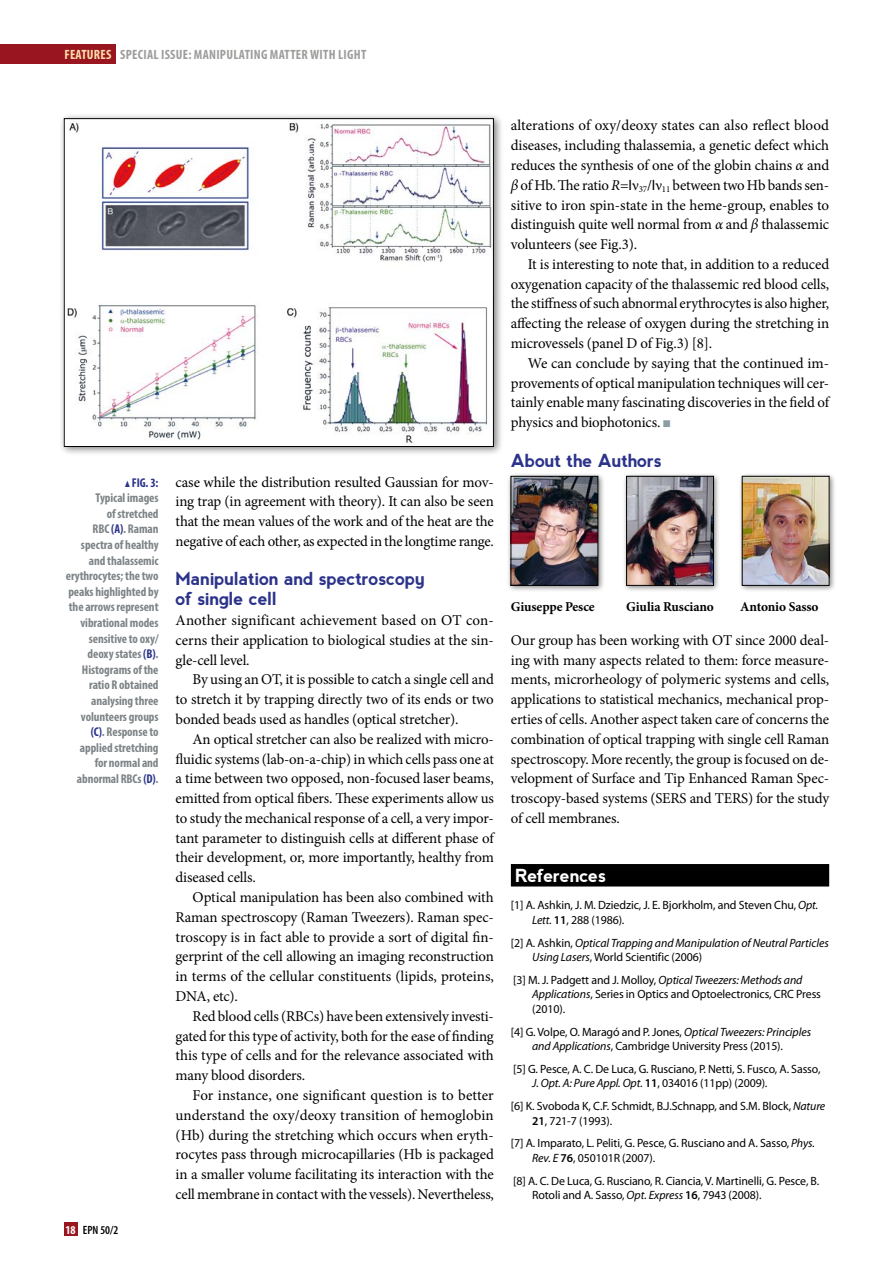
<style>
.page{position:relative;width:893px;height:1263px;background:#fff}
.page>*{position:absolute;margin:0;border:0;box-sizing:border-box;transform-origin:0 0}
.t1{font:700 18px/19.8px "nevis";letter-spacing:-.015em;color:#2c338a}
.t2{font:700 18px "nevis";letter-spacing:-.015em;color:#fff}
.t3{font:15px/19.8px "Minion Pro";letter-spacing:-.01em;color:#000;text-align:justify}
.t4{font:700 13.5px "Minion Pro";letter-spacing:-.01em;color:#000}
.t5{font:700 condensed 13.5px "Myriad Pro";color:#9d9d9c}
.t6{font:700 condensed 13.5px "Myriad Pro";letter-spacing:.02em;color:#fedea9}
.t7{font:700 condensed 12.75px/15.6px "Myriad Pro";letter-spacing:-.005em;color:#7d8386;text-align:right}
.t8{font:12px/14.4px "Myriad Pro";letter-spacing:-.01em;color:#000}
.t9{font:italic 12px/14.4px "Myriad Pro";letter-spacing:-.005em;color:#000}
.t10{font:600 condensed 12px "Myriad Pro";color:#000}
.t11{font:700 condensed 12px "Myriad Pro";color:#fff}
.s1{color:#9d9d9c}
.s2{font-family:"Mathematical Pi Six";font-weight:400;font-stretch:normal;font-size:8.7px;color:#2c338a}
.s3{color:#2c338a}
.s4{font-style:italic}
.s5{font-family:"Myriad Pro"}
.s6{color:#8c9da6}
.s7{font-weight:600}
.s8{font-style:normal}
</style>
<div class="page">
<div style="left:58px;top:113px;width:445px;height:344px;background:#000;opacity:.5"></div>
<img style="left:66px;top:120px;width:426px;height:325px">
<div style="left:64px;top:118px;width:430px;height:329px;border:1px solid #000"></div>
<div style="left:0;top:45px;width:116px;height:19px;background:#991620"></div>
<div style="left:64px;top:1222px;width:13px;height:14px;background:#991620"></div>
<div style="left:511px;top:864px;width:318px;height:22px;background:#000"></div>
<div style="left:507px;top:472px;width:98px;height:120px;background:#000;opacity:.5"></div>
<img style="left:513px;top:478px;width:83px;height:105px">
<div style="left:511px;top:476px;width:87px;height:109px;border:1px solid #000"></div>
<div style="left:622px;top:472px;width:98px;height:120px;background:#000;opacity:.5"></div>
<img style="left:628px;top:478px;width:84px;height:105px">
<div style="left:626px;top:476px;width:88px;height:109px;border:1px solid #000"></div>
<div style="left:738px;top:472px;width:98px;height:120px;background:#000;opacity:.5"></div>
<img style="left:744px;top:478px;width:83px;height:105px">
<div style="left:742px;top:476px;width:87px;height:109px;border:1px solid #000"></div>
<p class="t6" style="left:64px;top:46px;width:68px">FEATURES <span class="s1">Special</span></p>
<p class="t5" style="left:161px;top:46px;width:7px">issue</p>
<p class="t5" style="left:188px;top:46px;width:22px">: Manipulating</p>
<p class="t5" style="left:270px;top:46px;width:8px">matter</p>
<p class="t5" style="left:310px;top:46px;width:8px">with</p>
<p class="t5" style="left:338px;top:46px;width:7px">light</p>
<p class="t7" style="left:66px;top:474px;width:94px"><span class="s2">m</span> <span class="s3">FIG. 3:<br></span>Typical images<br>of stretched<br>RBC <span class="s3">(A)</span>. Raman spectra of healthy and thalassemic erythrocytes; the two peaks highlighted by the arrows represent vibrational modes sensitive to oxy/ deoxy states <span class="s3">(B)</span>.<br>Histograms of the ratio R obtained analysing three volunteers groups <span class="s3">(C)</span>. Response to applied stretching for normal and abnormal RBCs <span class="s3">(D)</span>.</p>
<p class="t11" style="left:65px;top:1222px;width:12px">18</p>
<p class="t10" style="left:83px;top:1223px;width:37px">EPN 50/2</p>
<p class="t3" style="left:176px;top:472px;width:320px">case while the distribution resulted Gaussian for mov&shy;ing trap (in agreement with theory). It can also be seen that the mean values of the work and of the heat are the negative of each other, as expected in the longtime range.</p>
<p class="t1" style="left:176px;top:569px;width:251px">Manipulation and spectroscopy of single cell</p>
<p class="t3" style="left:176px;top:610px;width:320px">Another significant achievement based on OT con&shy;cerns their application to biological studies at the sin&shy;gle-cell level.</p>
<p class="t3" style="left:176px;top:670px;width:320px;text-indent:17px">By using an OT, it is possible to catch a single cell and to stretch it by trapping directly two of its ends or two bonded beads used as handles (optical stretcher).</p>
<p class="t3" style="left:176px;top:729px;width:320px;text-indent:17px">An optical stretcher can also be realized with micro&shy;fluidic systems (lab-on-a-chip) in which cells pass one at a time between two opposed, non-focused laser beams, emitted from optical fibers. These experiments allow us to study the mechanical response of a cell, a very impor&shy;tant parameter to distinguish cells at different phase of their development, or, more importantly, healthy from diseased cells.</p>
<p class="t3" style="left:176px;top:887px;width:320px;text-indent:17px">Optical manipulation has been also combined with Raman spectroscopy (Raman Tweezers). Raman spec&shy;troscopy is in fact able to provide a sort of digital fin&shy;gerprint of the cell allowing an imaging reconstruction in terms of the cellular constituents (lipids, proteins, DNA, etc).</p>
<p class="t3" style="left:176px;top:1006px;width:320px;text-indent:17px">Red blood cells (RBCs) have been extensively investi&shy;gated for this type of activity, both for the ease of finding this type of cells and for the relevance associated with many blood disorders.</p>
<p class="t3" style="left:176px;top:1085px;width:320px;text-indent:17px">For instance, one significant question is to better understand the oxy/deoxy transition of hemoglobin (Hb) during the stretching which occurs when eryth&shy;rocytes pass through microcapillaries (Hb is packaged in a smaller volume facilitating its interaction with the cell membrane in contact with the vessels). Nevertheless,</p>
<p class="t3" style="left:511px;top:116px;width:320px">alterations of oxy/deoxy states can also reflect blood diseases, including thalassemia, a genetic defect which reduces the synthesis of one of the globin chains <span class="s4">α</span> and <span class="s4">β</span> of Hb. The ratio <span class="s4">R</span>=<span class="s5">I</span>ν<sub>37</sub>/<span class="s5">I</span>ν<sub>11</sub> between two Hb bands sen&shy;sitive to iron spin-state in the heme-group, enables to distinguish quite well normal from <span class="s4">α</span> and <span class="s4">β</span> thalassemic volunteers (see Fig.3).</p>
<p class="t3" style="left:511px;top:254px;width:320px;text-indent:17px">It is interesting to note that, in addition to a reduced oxygenation capacity of the thalassemic red blood cells, the stiffness of such abnormal erythrocytes is also higher, affecting the release of oxygen during the stretching in microvessels (panel D of Fig.3) [8].</p>
<p class="t3" style="left:511px;top:353px;width:320px;text-indent:17px">We can conclude by saying that the continued im&shy;provements of optical manipulation techniques will cer&shy;tainly enable many fascinating discoveries in the field of physics and biophotonics. <span class="s6">■</span></p>
<p class="t1" style="left:511px;top:450px;width:152px">About the Authors</p>
<p class="t4" style="left:511px;top:597px;width:85px">Giuseppe Pesce</p>
<p class="t4" style="left:626px;top:597px;width:89px">Giulia Rusciano</p>
<p class="t4" style="left:740px;top:597px;width:80px">Antonio Sasso</p>
<p class="t3" style="left:511px;top:630px;width:320px">Our group has been working with OT since 2000 deal&shy;ing with many aspects related to them: force measure&shy;ments, microrheology of polymeric systems and cells, applications to statistical mechanics, mechanical prop&shy;erties of cells. Another aspect taken care of concerns the combination of optical trapping with single cell Raman spectroscopy. More recently, the group is focused on de&shy;velopment of Surface and Tip Enhanced Raman Spec&shy;troscopy-based systems (SERS and TERS) for the study of cell membranes.</p>
<p class="t2" style="left:515px;top:865px;width:92px">References</p>
<p class="t8" style="left:532px;top:898px;width:288px;text-indent:-21px">[1] A. Ashkin, J. M. Dziedzic, J. E. Bjorkholm, and Steven Chu, <span class="s4">Opt.<br>Lett.</span> <span class="s7">11</span>, 288 (1986).</p>
<p class="t9" style="left:532px;top:935px;width:298px;text-indent:-21px"><span class="s8">[2] A. Ashkin,</span> Optical Trapping and Manipulation of Neutral Particles<br>Using Lasers<span class="s8">, World Scientific (2006)</span></p>
<p class="t8" style="left:532px;top:973px;width:290px;text-indent:-19px">[3] M. J. Padgett and J. Molloy, <span class="s4">Optical Tweezers: Methods and<br>Applications</span>, Series in Optics and Optoelectronics, CRC Press (2010).</p>
<p class="t8" style="left:511px;top:1024px;width:302px;text-align:center">[4] G. Volpe, O. Maragó and P. Jones, <span class="s4">Optical Tweezers: Principles and Applications</span>, Cambridge University Press (2015).</p>
<p class="t8" style="left:532px;top:1062px;width:290px;text-indent:-19px">[5] G. Pesce, A. C. De Luca, G. Rusciano, P. Netti, S. Fusco, A. Sasso,<br><span class="s4">J. Opt. A: Pure Appl. Opt.</span> <span class="s7">11</span>, 034016 (11pp) (2009).</p>
<p class="t8" style="left:532px;top:1099px;width:295px;text-indent:-21px">[6] K. Svoboda K, C.F. Schmidt, B.J.Schnapp, and S.M. Block, <span class="s4">Nature<br></span><span class="s7">21</span>, 721-7 (1993).</p>
<p class="t8" style="left:532px;top:1136px;width:284px;text-indent:-21px">[7] A. Imparato, L. Peliti, G. Pesce, G. Rusciano and A. Sasso, <span class="s4">Phys.<br>Rev. E</span> <span class="s7">76</span>, 050101R (2007).</p>
<p class="t8" style="left:532px;top:1174px;width:289px;text-indent:-19px">[8] A. C. De Luca, G. Rusciano, R. Ciancia, V. Martinelli, G. Pesce, B.<br>Rotoli and A. Sasso, <span class="s4">Opt. Express</span> <span class="s7">16</span>, 7943 (2008).</p>
</div>
